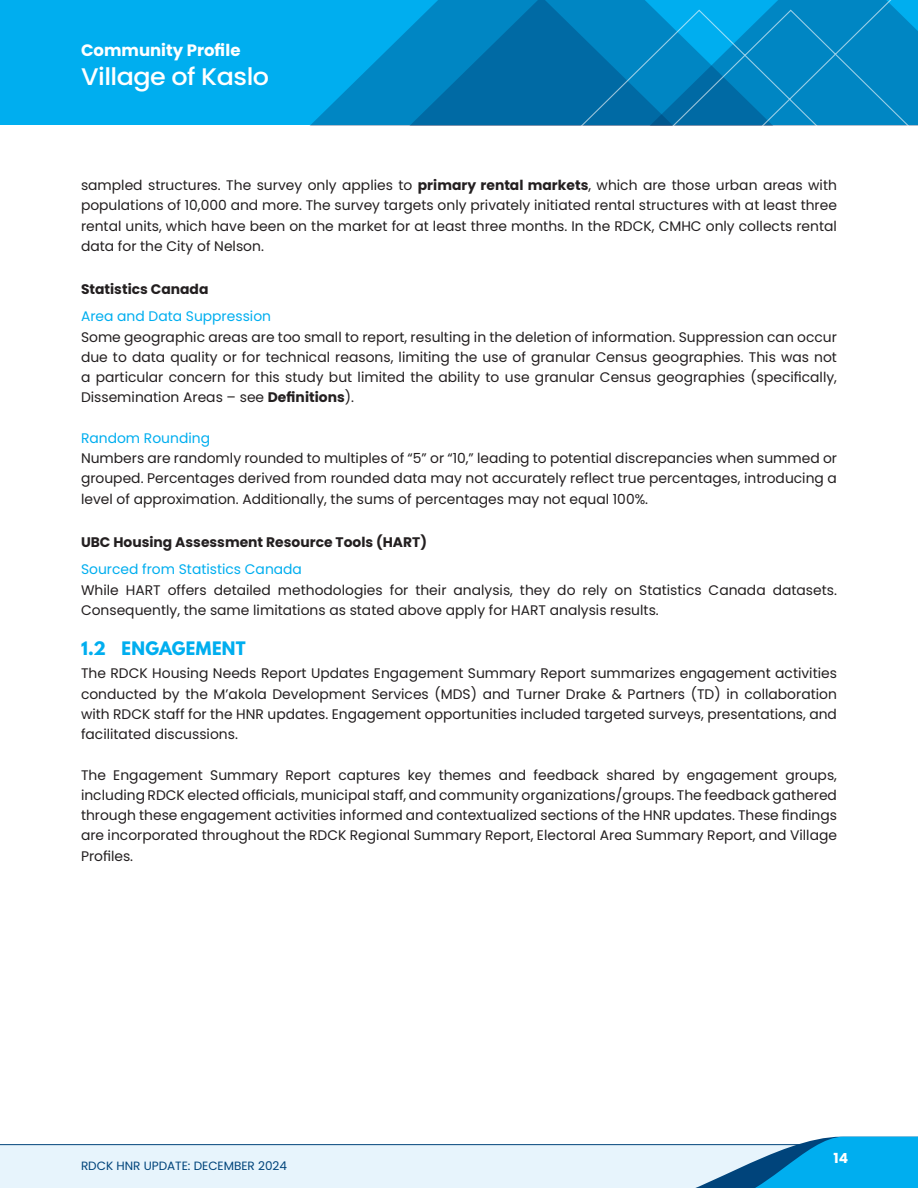
<style>
.page{position:relative;width:918px;height:1188px;background:#fff}
.page>*{position:absolute;margin:0;border:0;box-sizing:border-box;transform-origin:0 0}
.t1{font:500 24px "Poppins";letter-spacing:-.02em;color:#fff;scale:1.06 1}
.t2{font:700 16.5px "Poppins";color:#fff}
.t3{font:700 16.5px "League Spartan";letter-spacing:.02em;color:#00aeef}
.t4{font:13.8px/20.2px "Poppins";color:#231f20;text-align:justify}
.t5{font:13.8px "Poppins";color:#00aeef}
.t6{font:700 13.8px "Poppins";color:#231f20}
.t7{font:700 13.8px "Poppins";color:#fff}
.t8{font:12px "Poppins";color:#00447b}
.s1{font-weight:700}
</style>
<div class="page">
<div style="left:0;top:0;width:918px;height:125px;background:#00aeef"></div>
<svg style="left:311px;top:0;width:211px;height:125px;fill:#0086c3"></svg>
<div style="left:0;top:1145px;width:918px;height:43px;background:#e7f4fc"></div>
<hr style="left:0;top:1144px;width:918px;height:1px;background:#00447b">
<svg style="left:647px;top:1137px;width:271px;height:51px"></svg>
<svg style="left:522px;top:0;width:396px;height:125px"></svg>
<p class="t2" style="left:81px;top:41px;width:161px">Community Profile</p>
<h1 class="t1" style="left:81px;top:63px;width:179px">Village of Kaslo</h1>
<p class="t4" style="left:81px;top:175px;width:758px">sampled structures. The survey only applies to <span class="s1">primary rental markets</span>, which are those urban areas with populations of 10,000 and more. The survey targets only privately initiated rental structures with at least three rental units, which have been on the market for at least three months. In the RDCK, CMHC only collects rental data for the City of Nelson.</p>
<h4 class="t6" style="left:81px;top:282px;width:129px">Statistics Canada</h4>
<p class="t5" style="left:81px;top:309px;width:192px">Area and Data Suppression</p>
<p class="t4" style="left:81px;top:327px;width:758px">Some geographic areas are too small to report, resulting in the deletion of information. Suppression can occur due to data quality or for technical reasons, limiting the use of granular Census geographies. This was not a particular concern for this study but limited the ability to use granular Census geographies (specifically, Dissemination Areas – see <span class="s1">Definitions</span>).</p>
<p class="t5" style="left:81px;top:430px;width:131px">Random Rounding</p>
<p class="t4" style="left:81px;top:448px;width:758px">Numbers are randomly rounded to multiples of “5” or “10,” leading to potential discrepancies when summed or grouped. Percentages derived from rounded data may not accurately reflect true percentages, introducing a level of approximation. Additionally, the sums of percentages may not equal 100%.</p>
<h4 class="t6" style="left:81px;top:535px;width:348px">UBC Housing Assessment Resource Tools (HART)</h4>
<p class="t5" style="left:81px;top:562px;width:223px">Sourced from Statistics Canada</p>
<p class="t4" style="left:81px;top:580px;width:757px">While HART offers detailed methodologies for their analysis, they do rely on Statistics Canada datasets.<br>Consequently, the same limitations as stated above apply for HART analysis results.</p>
<p class="t3" style="left:81px;top:635px;width:166px">1.2 ENGAGEMENT</p>
<p class="t4" style="left:81px;top:664px;width:758px">The RDCK Housing Needs Report Updates Engagement Summary Report summarizes engagement activities conducted by the M’akola Development Services (MDS) and Turner Drake &amp; Partners (TD) in collaboration with RDCK staff for the HNR updates. Engagement opportunities included targeted surveys, presentations, and facilitated discussions.</p>
<p class="t4" style="left:81px;top:765px;width:758px">The Engagement Summary Report captures key themes and feedback shared by engagement groups, including RDCK elected officials, municipal staff, and community organizations/groups. The feedback gathered through these engagement activities informed and contextualized sections of the HNR updates. These findings are incorporated throughout the RDCK Regional Summary Report, Electoral Area Summary Report, and Village Profiles.</p>
<p class="t8" style="left:81px;top:1159px;width:207px">RDCK HNR UPDATE: DECEMBER 2024</p>
<p class="t7" style="left:834px;top:1151px;width:16px">14</p>
</div>
